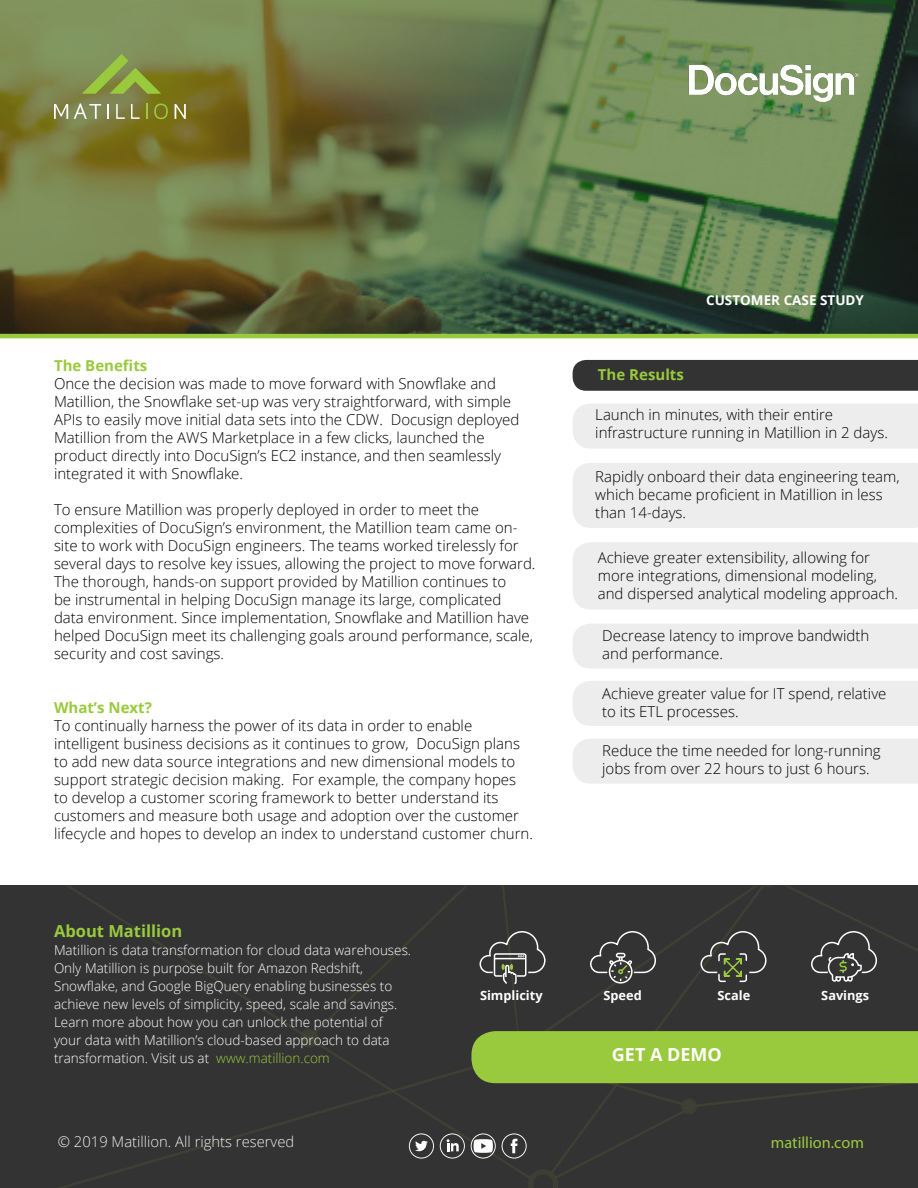
<style>
.page{position:relative;width:918px;height:1188px;background:#fff}
.page>*{position:absolute;margin:0;border:0;box-sizing:border-box;transform-origin:0 0}
.t1{font:700 18px "Open Sans";color:#fff}
.t2{font:700 16.5px "Open Sans";color:#99ca3d}
.t3{font:16.2px "Myriad Pro";color:#99ca3d}
.t4{font:300 15px/18px "Open Sans";color:#000}
.t5{font:700 15px "Open Sans";color:#99ca3d}
.t6{font:300 14.85px "Open Sans";color:#ededed}
.t7{font:300 13.5px/18px "Open Sans";color:#fff}
.t8{font:700 13.5px "Open Sans";color:#fff}
.t9{font:700 12.75px "Open Sans";color:#fff}
.s1{color:#99ca3d}
</style>
<div class="page">
<div style="left:0;top:886px;width:918px;height:302px;background:#333"></div>
<svg style="left:59px;top:1117px;width:241px;height:71px"></svg>
<svg style="left:0;top:0;width:918px;height:334px;background:#627145"></svg>
<svg style="left:107px;top:104px;width:2px;height:15px"></svg>
<svg style="left:116px;top:104px;width:9px;height:15px"></svg>
<svg style="left:131px;top:104px;width:9px;height:15px"></svg>
<svg style="left:146px;top:104px;width:1px;height:15px"></svg>
<svg style="left:154px;top:104px;width:14px;height:15px"></svg>
<svg style="left:175px;top:104px;width:11px;height:15px"></svg>
<svg style="left:54px;top:104px;width:14px;height:15px"></svg>
<svg style="left:74px;top:103px;width:27px;height:16px"></svg>
<svg style="left:82px;top:54px;width:79px;height:40px;background:#879d47"></svg>
<hr style="left:0;top:334px;width:918px;height:4px;background:#99ca3d">
<div style="left:573px;top:360px;width:345px;height:31px;background:#333"></div>
<svg style="left:300px;top:886px;width:618px;height:302px"></svg>
<div style="left:573px;top:404px;width:345px;height:44px;background:#ededed"></div>
<div style="left:573px;top:463px;width:345px;height:65px;background:#ededed"></div>
<div style="left:573px;top:542px;width:345px;height:68px;background:#ededed"></div>
<div style="left:573px;top:624px;width:345px;height:45px;background:#ededed"></div>
<div style="left:573px;top:681px;width:345px;height:45px;background:#ededed"></div>
<div style="left:573px;top:739px;width:345px;height:45px;background:#ededed"></div>
<img style="left:683px;top:54px;width:183px;height:52px">
<p class="t5" style="left:54px;top:355px;width:95px">The Benefits</p>
<p class="t4" style="left:54px;top:375px;width:467px">Once the decision was made to move forward with Snowflake and Matillion, the Snowflake set-up was very straightforward, with simple APIs to easily move initial data sets into the CDW. Docusign deployed Matillion from the AWS Marketplace in a few clicks, launched the product directly into DocuSign’s EC2 instance, and then seamlessly integrated it with Snowflake.</p>
<p class="t4" style="left:54px;top:501px;width:483px">To ensure Matillion was properly deployed in order to meet the complexities of DocuSign’s environment, the Matillion team came on&shy;site to work with DocuSign engineers. The teams worked tirelessly for several days to resolve key issues, allowing the project to move forward.<br>The thorough, hands-on support provided by Matillion continues to<br>be instrumental in helping DocuSign manage its large, complicated<br>data environment. Since implementation, Snowflake and Matillion have helped DocuSign meet its challenging goals around performance, scale, security and cost savings.</p>
<p class="t5" style="left:54px;top:697px;width:99px">What’s Next?</p>
<p class="t4" style="left:54px;top:717px;width:481px">To continually harness the power of its data in order to enable intelligent business decisions as it continues to grow, DocuSign plans to add new data source integrations and new dimensional models to support strategic decision making. For example, the company hopes to develop a customer scoring framework to better understand its customers and measure both usage and adoption over the customer lifecycle and hopes to develop an index to understand customer churn.</p>
<p class="t8" style="left:706px;top:291px;width:159px">CUSTOMER CASE STUDY</p>
<p class="t5" style="left:598px;top:364px;width:87px">The Results</p>
<p class="t4" style="left:595px;top:405px;width:294px">Launch in minutes, with their entire infrastructure running in Matillion in 2 days.</p>
<p class="t4" style="left:595px;top:467px;width:306px">Rapidly onboard their data engineering team, which became proficient in Matillion in less than 14-days.</p>
<p class="t4" style="left:598px;top:548px;width:302px">Achieve greater extensibility, allowing for more integrations, dimensional modeling, and dispersed analytical modeling approach.</p>
<p class="t4" style="left:602px;top:626px;width:269px">Decrease latency to improve bandwidth</p>
<p class="t4" style="left:602px;top:644px;width:122px">and performance.</p>
<p class="t4" style="left:602px;top:684px;width:286px">Achieve greater value for IT spend, relative to its ETL processes.</p>
<p class="t4" style="left:602px;top:741px;width:280px">Reduce the time needed for long-running jobs from over 22 hours to just 6 hours.</p>
<p class="t2" style="left:54px;top:919px;width:130px">About Matillion</p>
<p class="t7" style="left:54px;top:940px;width:359px">Matillion is data transformation for cloud data warehouses.<br>Only Matillion is purpose built for Amazon Redshift, Snowflake, and Google BigQuery enabling businesses to achieve new levels of simplicity, speed, scale and savings.<br>Learn more about how you can unlock the potential of your data with Matillion’s cloud-based approach to data transformation. Visit us at <span class="s1">www.matillion.com</span></p>
<p class="t9" style="left:480px;top:986px;width:64px">Simplicity</p>
<p class="t9" style="left:603px;top:986px;width:40px">Speed</p>
<p class="t9" style="left:718px;top:986px;width:34px">Scale</p>
<p class="t9" style="left:821px;top:986px;width:49px">Savings</p>
<p class="t1" style="left:612px;top:1042px;width:112px">GET A DEMO</p>
<p class="t6" style="left:58px;top:1131px;width:238px">© 2019 Matillion. All rights reserved</p>
<p class="t3" style="left:771px;top:1133px;width:95px">matillion.com</p>
</div>
